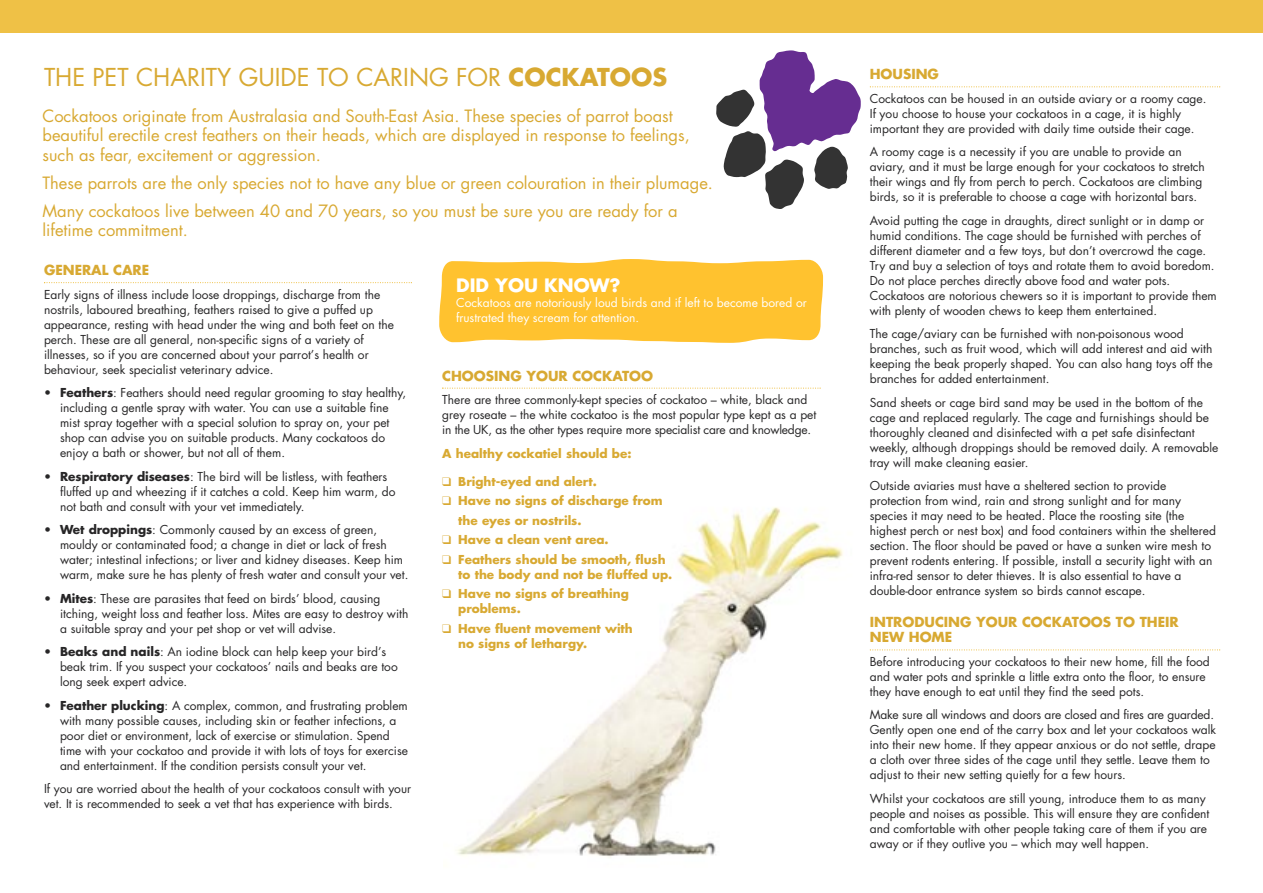
<style>
.page{position:relative;width:1263px;height:893px;background:#fff}
.page>*{position:absolute;margin:0;border:0;box-sizing:border-box;transform-origin:0 0}
.t1{font:24px "Futura";color:#d8a932}
.t2{font:700 18px "Futura";color:#fff}
.t3{font:16.5px/19.5px "Futura";color:#d8a932}
.t4{font:700 13.5px/15px "Futura";color:#d8a932}
.t5{font:12px/15px "Futura";color:#272627}
.t6{font:700 12px/15px "Futura";color:#d8a932}
.t7{font:12px/15px "Futura";color:#fff}
.s1{font-weight:700}
</style>
<div class="page">
<img style="left:457px;top:507px;width:430px;height:351px">
<svg style="left:439px;top:259px;width:384px;height:84px;background:#ffc63f"></svg>
<svg style="left:870px;top:86px;width:350px;height:1px"></svg>
<svg style="left:870px;top:649px;width:350px;height:1px"></svg>
<svg style="left:442px;top:388px;width:379px;height:1px"></svg>
<svg style="left:44px;top:282px;width:368px;height:1px"></svg>
<div style="left:0;top:0;width:1263px;height:32px;background:#efc146"></div>
<svg style="left:716px;top:50px;width:145px;height:159px"></svg>
<h1 class="t1" style="left:44px;top:66px;width:625px">THE PET CHARITY GUIDE TO CARING FOR <span class="s1">COCKATOOS</span></h1>
<h3 class="t3" style="left:43px;top:107px;width:649px">Cockatoos originate from Australasia and South-East Asia. These species of parrot boast beautiful erectile crest feathers on their heads, which are displayed in response to feelings, such as fear, excitement or aggression.</h3>
<h3 class="t3" style="left:43px;top:170px;width:672px;line-height:28px">These parrots are the only species not to have any blue or green colouration in their plumage.<br>Many cockatoos live between 40 and 70 years, so you must be sure you are ready for a</h3>
<h3 class="t3" style="left:43px;top:222px;width:147px">lifetime commitment.</h3>
<p class="t4" style="left:44px;top:264px;width:107px">GENERAL CARE</p>
<p class="t5" style="left:44px;top:288px;width:351px">Early signs of illness include loose droppings, discharge from the nostrils, laboured breathing, feathers raised to give a puffed up appearance, resting with head under the wing and both feet on the perch. These are all general, non-specific signs of a variety of illnesses, so if you are concerned about your parrot’s health or behaviour, seek specialist veterinary advice.</p>
<p class="t5" style="left:60px;top:386px;width:347px;text-indent:-16px">• <span class="s1">Feathers</span>: Feathers should need regular grooming to stay healthy, including a gentle spray with water. You can use a suitable fine mist spray together with a special solution to spray on, your pet shop can advise you on suitable products. Many cockatoos do enjoy a bath or shower, but not all of them.</p>
<p class="t5" style="left:60px;top:470px;width:337px;text-indent:-16px">• <span class="s1">Respiratory diseases</span>: The bird will be listless, with feathers fluffed up and wheezing if it catches a cold. Keep him warm, do not bath and consult with your vet immediately.</p>
<p class="t5" style="left:60px;top:523px;width:350px;text-indent:-16px">• <span class="s1">Wet droppings</span>: Commonly caused by an excess of green, mouldy or contaminated food; a change in diet or lack of fresh water; intestinal infections; or liver and kidney diseases. Keep him warm, make sure he has plenty of fresh water and consult your vet.</p>
<p class="t5" style="left:60px;top:592px;width:350px;text-indent:-16px">• <span class="s1">Mites</span>: These are parasites that feed on birds’ blood, causing itching, weight loss and feather loss. Mites are easy to destroy with a suitable spray and your pet shop or vet will advise.</p>
<p class="t5" style="left:60px;top:645px;width:339px;text-indent:-16px">• <span class="s1">Beaks and nails</span>: An iodine block can help keep your bird’s beak trim. If you suspect your cockatoos’ nails and beaks are too long seek expert advice.</p>
<p class="t5" style="left:60px;top:699px;width:349px;text-indent:-16px">• <span class="s1">Feather plucking</span>: A complex, common, and frustrating problem with many possible causes, including skin or feather infections, a poor diet or environment, lack of exercise or stimulation. Spend time with your cockatoo and provide it with lots of toys for exercise and entertainment. If the condition persists consult your vet.</p>
<p class="t5" style="left:44px;top:782px;width:369px">If you are worried about the health of your cockatoos consult with your vet. It is recommended to seek a vet that has experience with birds.</p>
<h2 class="t2" style="left:456px;top:277px;width:166px">DID YOU KNOW?</h2>
<p class="t7" style="left:456px;top:296px;width:352px">Cockatoos are notoriously loud birds and if left to become bored or frustrated they scream for attention.</p>
<p class="t4" style="left:442px;top:369px;width:212px">CHOOSING YOUR COCKATOO</p>
<p class="t5" style="left:442px;top:393px;width:376px">There are three commonly-kept species of cockatoo – white, black and grey roseate – the white cockatoo is the most popular type kept as a pet in the UK, as the other types require more specialist care and knowledge.</p>
<p class="t6" style="left:442px;top:447px;width:191px">A healthy cockatiel should be:</p>
<p class="t6" style="left:442px;top:475px;width:156px">❑ Bright-eyed and alert.</p>
<p class="t6" style="left:458px;top:492px;width:206px;line-height:19.5px;text-indent:-16px">❑ Have no signs of discharge from the eyes or nostrils.</p>
<p class="t6" style="left:442px;top:533px;width:168px">❑ Have a clean vent area.</p>
<p class="t6" style="left:458px;top:553px;width:215px;text-indent:-16px">❑ Feathers should be smooth, flush to the body and not be fluffed up.</p>
<p class="t6" style="left:458px;top:587px;width:172px;text-indent:-16px">❑ Have no signs of breathing problems.</p>
<p class="t6" style="left:458px;top:622px;width:176px;text-indent:-16px">❑ Have fluent movement with no signs of lethargy.</p>
<p class="t4" style="left:870px;top:68px;width:71px">HOUSING</p>
<p class="t5" style="left:870px;top:92px;width:338px">Cockatoos can be housed in an outside aviary or a roomy cage.<br>If you choose to house your cockatoos in a cage, it is highly important they are provided with daily time outside their cage.</p>
<p class="t5" style="left:870px;top:145px;width:337px">A roomy cage is a necessity if you are unable to provide an aviary, and it must be large enough for your cockatoos to stretch their wings and fly from perch to perch. Cockatoos are climbing birds, so it is preferable to choose a cage with horizontal bars.</p>
<p class="t5" style="left:870px;top:214px;width:348px">Avoid putting the cage in draughts, direct sunlight or in damp or humid conditions. The cage should be furnished with perches of different diameter and a few toys, but don’t overcrowd the cage.<br>Try and buy a selection of toys and rotate them to avoid boredom.<br>Do not place perches directly above food and water pots.<br>Cockatoos are notorious chewers so it is important to provide them with plenty of wooden chews to keep them entertained.</p>
<p class="t5" style="left:870px;top:327px;width:344px">The cage/aviary can be furnished with non-poisonous wood branches, such as fruit wood, which will add interest and aid with keeping the beak properly shaped. You can also hang toys off the branches for added entertainment.</p>
<p class="t5" style="left:870px;top:396px;width:350px">Sand sheets or cage bird sand may be used in the bottom of the cage and replaced regularly. The cage and furnishings should be thoroughly cleaned and disinfected with a pet safe disinfectant weekly, although droppings should be removed daily. A removable tray will make cleaning easier.</p>
<p class="t5" style="left:870px;top:479px;width:348px">Outside aviaries must have a sheltered section to provide protection from wind, rain and strong sunlight and for many species it may need to be heated. Place the roosting site (the highest perch or nest box) and food containers within the sheltered section. The floor should be paved or have a sunken wire mesh to prevent rodents entering. If possible, install a security light with an infra-red sensor to deter thieves. It is also essential to have a double-door entrance system so birds cannot escape.</p>
<p class="t4" style="left:870px;top:616px;width:310px">INTRODUCING YOUR COCKATOOS TO THEIR<br>NEW HOME</p>
<p class="t5" style="left:870px;top:655px;width:341px">Before introducing your cockatoos to their new home, fill the food and water pots and sprinkle a little extra onto the floor, to ensure they have enough to eat until they find the seed pots.</p>
<p class="t5" style="left:870px;top:708px;width:348px">Make sure all windows and doors are closed and fires are guarded.<br>Gently open one end of the carry box and let your cockatoos walk into their new home. If they appear anxious or do not settle, drape a cloth over three sides of the cage until they settle. Leave them to adjust to their new setting quietly for a few hours.</p>
<p class="t5" style="left:870px;top:792px;width:341px">Whilst your cockatoos are still young, introduce them to as many people and noises as possible. This will ensure they are confident and comfortable with other people taking care of them if you are away or if they outlive you – which may well happen.</p>
</div>
